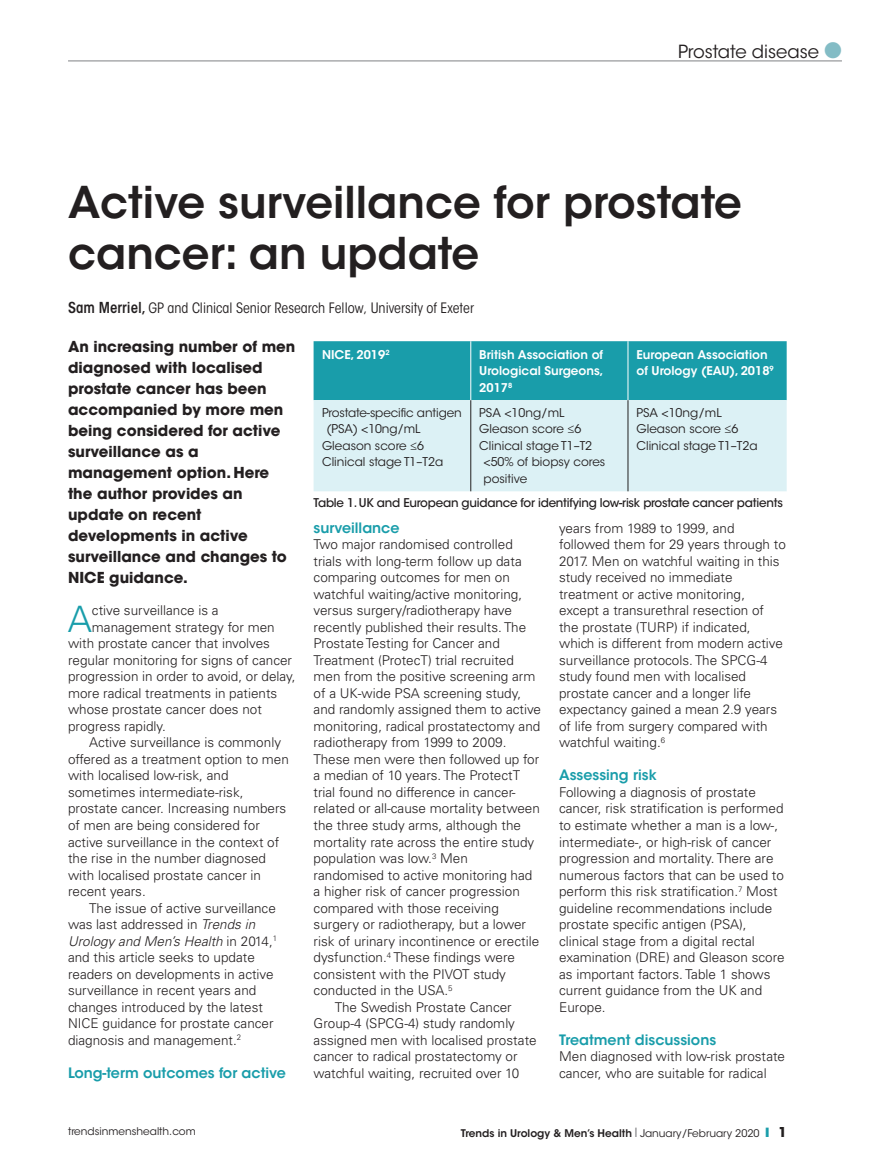
<style>
.page{position:relative;width:893px;height:1170px;background:#fff}
.page>*{position:absolute;margin:0;border:0;box-sizing:border-box;transform-origin:0 0}
.Headline{font:600 43.5px/51px "ITC Avant Garde Std";color:#231f20}
.Body_copy{font:300 36.3px "Univers LT Std";color:#199daa}
.t1{font:18px "ITC Avant Garde Std";color:#231f20}
.Stand_first{font:700 15px/21px "ITC Avant Garde Std";color:#231f20}
.Heads_in_text_1{font:600 14.25px "ITC Avant Garde Std";color:#199daa}
.Author{font:condensed 14.25px "ITC Avant Garde Std";color:#231f20}
.Body_copy-2{font:300 13.5px/16.5px "Univers LT Std";color:#231f20}
.Table_copy{font:12px/16.5px "ITC Avant Garde Std";color:#231f20}
.Table_head{font:600 12px/16.5px "ITC Avant Garde Std";color:#fff;text-align:justify}
.Picture_caption{font:500 12px "ITC Avant Garde Std";letter-spacing:-.02em;color:#231f20}
.t2{font:600 10.5px "ITC Avant Garde Std";color:#231f20}
.t3{font:10.5px "ITC Avant Garde Std";color:#231f20}
.s1{color:#83bcc5}
.s2{font-weight:600;font-size:15px}
.s3{font-style:italic}
.s4{color:#6c6d70}
.s5{font-weight:400}
.s6{color:#199daa}
.s7{font-weight:700;font-size:13.5px}
</style>
<div class="page">
<hr style="left:68px;top:61px;width:774px;height:1px;background:#808285">
<div style="left:314px;top:341px;width:473px;height:59px;background:#199daa"></div>
<div style="left:314px;top:400px;width:473px;height:91px;background:#dcf1f5"></div>
<hr style="left:470px;top:400px;width:1px;height:91px;background:#231f20">
<hr style="left:628px;top:400px;width:1px;height:91px;background:#231f20">
<hr style="left:470px;top:341px;width:1px;height:59px;background:#fff">
<hr style="left:628px;top:341px;width:1px;height:59px;background:#fff">
<h3 class="t1" style="left:678px;top:41px;width:165px">Prostate disease <span class="s1">●</span></h3>
<p class="Headline" style="left:68px;top:177px;width:676px">Active surveillance for prostate cancer: an update</p>
<p class="Author" style="left:68px;top:299px;width:407px"><span class="s2">Sam Merriel,</span> GP and Clinical Senior Research Fellow, University of Exeter</p>
<p class="Stand_first" style="left:68px;top:336px;width:229px">An increasing number of men diagnosed with localised prostate cancer has been accompanied by more men being considered for active surveillance as a management option. Here the author provides an update on recent developments in active surveillance and changes to<br>NICE guidance.</p>
<p class="Table_head" style="left:322px;top:346px;width:69px">NICE, 2019<sup>2</sup></p>
<p class="Table_head" style="left:479px;top:346px;width:126px">British Association of Urological Surgeons, 2017<sup>8</sup></p>
<p class="Table_head" style="left:636px;top:346px;width:139px">European Association of Urology (EAU), 2018<sup>9</sup></p>
<p class="Table_copy" style="left:326px;top:404px;width:137px;text-indent:-4px">Prostate-specific antigen (PSA) &lt;10ng/mL</p>
<p class="Table_copy" style="left:322px;top:437px;width:103px">Gleason score ≤6</p>
<p class="Table_copy" style="left:322px;top:454px;width:123px">Clinical stage T1–T2a</p>
<p class="Table_copy" style="left:479px;top:404px;width:87px">PSA &lt;10ng/mL</p>
<p class="Table_copy" style="left:479px;top:421px;width:103px">Gleason score ≤6</p>
<p class="Table_copy" style="left:483px;top:437px;width:123px;text-indent:-4px">Clinical stage T1–T2 &lt;50% of biopsy cores positive</p>
<p class="Table_copy" style="left:636px;top:404px;width:87px">PSA &lt;10ng/mL</p>
<p class="Table_copy" style="left:636px;top:421px;width:103px">Gleason score ≤6</p>
<p class="Table_copy" style="left:636px;top:437px;width:123px">Clinical stage T1–T2a</p>
<p class="Picture_caption" style="left:314px;top:495px;width:471px">Table 1. UK and European guidance for identifying low-risk prostate cancer patients</p>
<p class="Heads_in_text_1" style="left:314px;top:518px;width:88px">surveillance</p>
<p class="Body_copy-2" style="left:314px;top:536px;width:229px">Two major randomised controlled trials with long-term follow up data comparing outcomes for men on watchful waiting/active monitoring, versus surgery/radiotherapy have recently published their results. The Prostate Testing for Cancer and Treatment (ProtecT) trial recruited men from the positive screening arm of a UK-wide PSA screening study, and randomly assigned them to active monitoring, radical prostatectomy and radiotherapy from 1999 to 2009.<br>These men were then followed up for a median of 10 years. The ProtectT trial found no difference in cancer&shy;related or all-cause mortality between the three study arms, although the mortality rate across the entire study population was low.<sup>3</sup> Men randomised to active monitoring had a higher risk of cancer progression compared with those receiving surgery or radiotherapy, but a lower risk of urinary incontinence or erectile dysfunction.<sup>4</sup> These findings were consistent with the PIVOT study conducted in the USA.<sup>5</sup></p>
<p class="Body_copy-2" style="left:314px;top:998px;width:225px;text-indent:21px">The Swedish Prostate Cancer Group-4 (SPCG-4) study randomly assigned men with localised prostate cancer to radical prostatectomy or watchful waiting, recruited over 10</p>
<p class="Body_copy-2" style="left:559px;top:519px;width:228px">years from 1989 to 1999, and followed them for 29 years through to<br>2017. Men on watchful waiting in this study received no immediate treatment or active monitoring, except a transurethral resection of the prostate (TURP) if indicated, which is different from modern active surveillance protocols. The SPCG-4 study found men with localised prostate cancer and a longer life expectancy gained a mean 2.9 years of life from surgery compared with watchful waiting.<sup>6</sup></p>
<p class="Heads_in_text_1" style="left:559px;top:766px;width:99px">Assessing risk</p>
<p class="Body_copy-2" style="left:559px;top:783px;width:227px">Following a diagnosis of prostate cancer, risk stratification is performed to estimate whether a man is a low-, intermediate-, or high-risk of cancer progression and mortality. There are numerous factors that can be used to perform this risk stratification.<sup>7</sup> Most guideline recommendations include prostate specific antigen (PSA), clinical stage from a digital rectal examination (DRE) and Gleason score as important factors. Table 1 shows current guidance from the UK and Europe.</p>
<p class="Heads_in_text_1" style="left:559px;top:1030px;width:159px">Treatment discussions</p>
<p class="Body_copy-2" style="left:559px;top:1047px;width:228px">Men diagnosed with low-risk prostate cancer, who are suitable for radical</p>
<p class="Body_copy" style="left:68px;top:597px;width:26px">A</p>
<p class="Body_copy-2" style="left:92px;top:602px;width:128px">ctive surveillance is a</p>
<p class="Body_copy-2" style="left:92px;top:618px;width:184px">management strategy for men</p>
<p class="Body_copy-2" style="left:68px;top:635px;width:203px">with prostate cancer that involves</p>
<p class="Body_copy-2" style="left:68px;top:651px;width:226px">regular monitoring for signs of cancer</p>
<p class="Body_copy-2" style="left:68px;top:668px;width:229px">progression in order to avoid, or delay,</p>
<p class="Body_copy-2" style="left:68px;top:684px;width:211px">more radical treatments in patients</p>
<p class="Body_copy-2" style="left:68px;top:701px;width:195px">whose prostate cancer does not</p>
<p class="Body_copy-2" style="left:68px;top:717px;width:100px">progress rapidly.</p>
<p class="Body_copy-2" style="left:68px;top:734px;width:222px;text-indent:21px">Active surveillance is commonly offered as a treatment option to men with localised low-risk, and sometimes intermediate-risk, prostate cancer. Increasing numbers of men are being considered for active surveillance in the context of the rise in the number diagnosed with localised prostate cancer in recent years.</p>
<p class="Body_copy-2" style="left:68px;top:899px;width:211px;text-indent:21px">The issue of active surveillance was last addressed in <span class="s3">Trends in<br>Urology and Men’s Health</span> in 2014,<sup>1 </sup>and this article seeks to update readers on developments in active surveillance in recent years and changes introduced by the latest<br>NICE guidance for prostate cancer diagnosis and management.<sup>2</sup></p>
<p class="Heads_in_text_1" style="left:68px;top:1063px;width:219px">Long-term outcomes for active</p>
<p class="t3" style="left:68px;top:1124px;width:129px">trendsinmenshealth.com</p>
<p class="t2" style="left:461px;top:1126px;width:327px">Trends in Urology &amp; Men’s Health <span class="s4">❘</span> <span class="s5">January/February 2020</span> <span class="s6">❙</span> <span class="s7">1</span></p>
</div>
